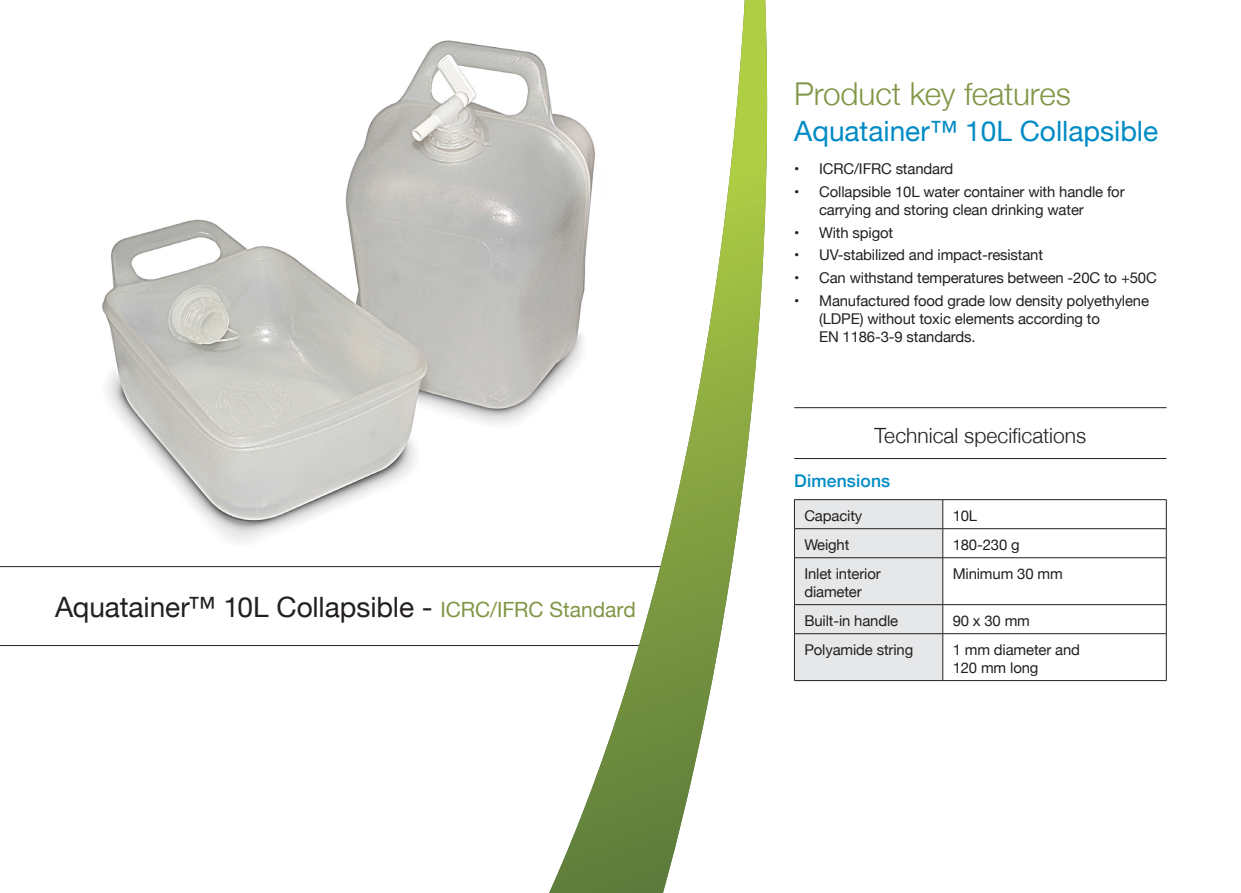
<style>
.page{position:relative;width:1241px;height:893px;background:#fff}
.page>*{position:absolute;margin:0;border:0;box-sizing:border-box;transform-origin:0 0}
.MainHeading{font:300 31.5px "Helvetica Neue";letter-spacing:-.01em;color:#819646}
.t1{font:28px "Helvetica Neue";letter-spacing:-.005em;color:#231f20}
.HeadingBlue{font:28px "Helvetica Neue";color:#008bc5}
.SubHeading{font:300 21px "Helvetica Neue";color:#231f20}
.SubHeading2{font:500 17.5px "Helvetica Neue";letter-spacing:.01em;color:#008bc5}
.t2{font:14.88px/17.8px "Helvetica Neue";letter-spacing:-.01em;color:#231f20}
.s1{font-size:21px;color:#819646}
</style>
<div class="page">
<img style="left:102px;top:40px;width:381px;height:502px">
<svg style="left:0;top:566px;width:483px;height:80px"></svg>
<svg style="left:483px;top:45px;width:340px;height:637px"></svg>
<svg style="left:549px;top:0;width:231px;height:893px"></svg>
<hr style="left:794px;top:499px;width:148px;height:1px;background:#231f20">
<hr style="left:942px;top:499px;width:224px;height:1px;background:#231f20">
<svg style="left:794px;top:500px;width:372px;height:180px"></svg>
<hr style="left:794px;top:633px;width:148px;height:1px;background:#231f20">
<hr style="left:794px;top:634px;width:1px;height:46px;background:#231f20">
<hr style="left:942px;top:633px;width:224px;height:1px;background:#231f20">
<hr style="left:942px;top:634px;width:1px;height:46px;background:#231f20">
<hr style="left:1165px;top:634px;width:1px;height:46px;background:#231f20">
<hr style="left:794px;top:680px;width:148px;height:1px;background:#231f20">
<hr style="left:942px;top:680px;width:224px;height:1px;background:#231f20">
<hr style="left:794px;top:407px;width:372px;height:1px;background:#231f20">
<hr style="left:794px;top:458px;width:372px;height:1px;background:#231f20">
<p class="t1" style="left:55px;top:587px;width:582px">Aquatainer™ 10L Collapsible - <span class="s1">ICRC/IFRC Standard</span></p>
<p class="MainHeading" style="left:794px;top:68px;width:278px">Product key features</p>
<p class="HeadingBlue" style="left:794px;top:111px;width:365px">Aquatainer™ 10L Collapsible</p>
<p class="t2" style="left:794px;top:161px;width:161px">• ICRC/IFRC standard</p>
<p class="t2" style="left:819px;top:184px;width:307px;text-indent:-25px">• Collapsible 10L water container with handle for carrying and storing clean drinking water</p>
<p class="t2" style="left:794px;top:224px;width:100px">• With spigot</p>
<p class="t2" style="left:794px;top:247px;width:250px">• UV-stabilized and impact-resistant</p>
<p class="t2" style="left:794px;top:270px;width:364px">• Can withstand temperatures between -20C to +50C</p>
<p class="t2" style="left:819px;top:293px;width:331px;text-indent:-25px">• Manufactured food grade low density polyethylene (LDPE) without toxic elements according to<br>EN 1186-3-9 standards.</p>
<p class="SubHeading" style="left:874px;top:418px;width:213px">Technical specifications</p>
<p class="SubHeading2" style="left:794px;top:466px;width:98px">Dimensions</p>
<p class="t2" style="left:804px;top:508px;width:59px">Capacity</p>
<p class="t2" style="left:952px;top:508px;width:26px">10L</p>
<p class="t2" style="left:804px;top:537px;width:46px">Weight</p>
<p class="t2" style="left:952px;top:537px;width:68px">180-230 g</p>
<p class="t2" style="left:804px;top:566px;width:78px">Inlet interior diameter</p>
<p class="t2" style="left:952px;top:566px;width:111px">Minimum 30 mm</p>
<p class="t2" style="left:804px;top:613px;width:95px">Built-in handle</p>
<p class="t2" style="left:952px;top:613px;width:79px">90 x 30 mm</p>
<p class="t2" style="left:804px;top:642px;width:110px">Polyamide string</p>
<p class="t2" style="left:952px;top:642px;width:129px">1 mm diameter and<br>120 mm long</p>
</div>
